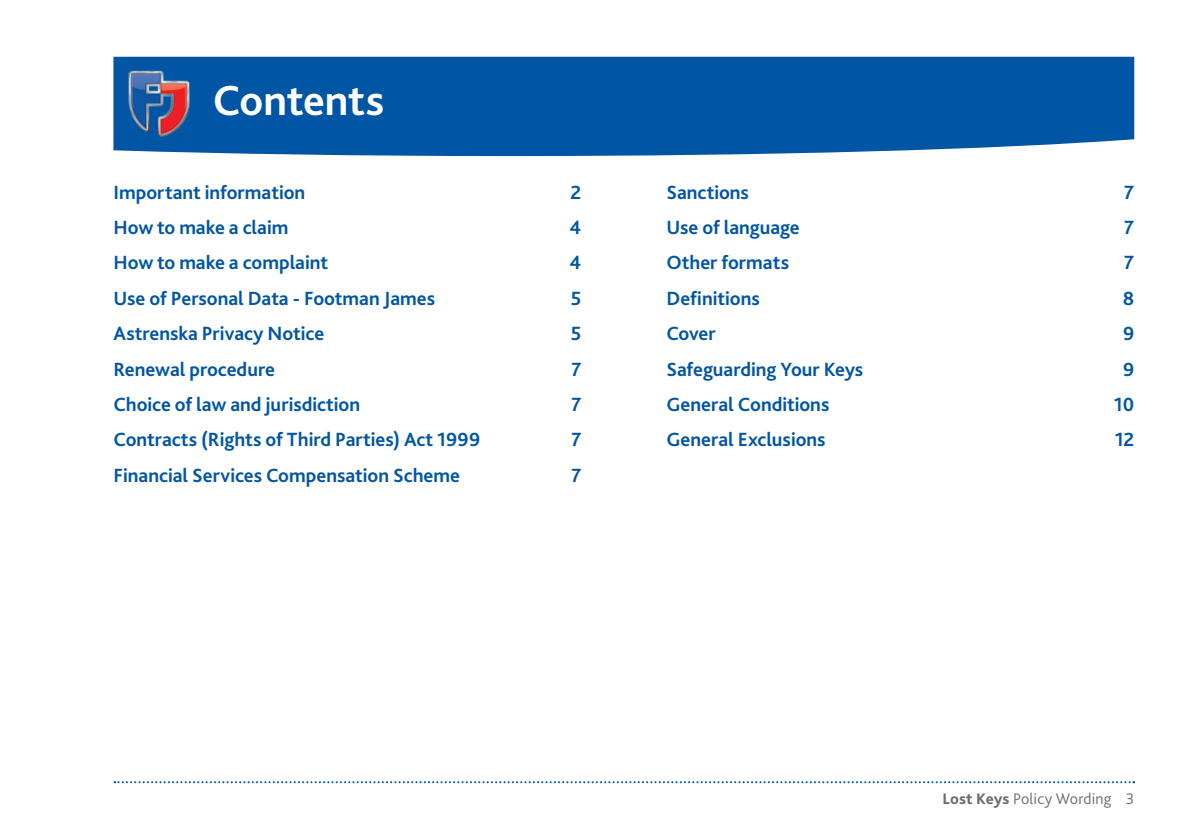
<style>
.page{position:relative;width:1191px;height:840px;background:#fff}
.page>*{position:absolute;margin:0;border:0;box-sizing:border-box;transform-origin:0 0}
.t1{font:700 44px "Bliss Pro";letter-spacing:-.005em;color:#fff}
.t2{font:700 20px "Bliss Pro";color:#0155a5}
.t3{font:300 16px "Bliss Pro";letter-spacing:.01em;color:#6c6d70}
.s1{font-weight:800}
</style>
<div class="page">
<svg style="left:114px;top:781px;width:1020px;height:1px"></svg>
<div style="left:113px;top:57px;width:1021px;height:99px;background:#0155a5"></div>
<img style="left:128px;top:70px;width:62px;height:68px">
<p class="t1" style="left:213px;top:73px;width:173px">Contents</p>
<p class="t2" style="left:113px;top:179px;width:193px">Important information</p>
<p class="t2" style="left:570px;top:179px;width:12px">2</p>
<p class="t2" style="left:113px;top:215px;width:177px">How to make a claim</p>
<p class="t2" style="left:569px;top:215px;width:13px">4</p>
<p class="t2" style="left:113px;top:250px;width:216px">How to make a complaint</p>
<p class="t2" style="left:569px;top:250px;width:13px">4</p>
<p class="t2" style="left:113px;top:285px;width:323px">Use of Personal Data - Footman James</p>
<p class="t2" style="left:571px;top:285px;width:12px">5</p>
<p class="t2" style="left:113px;top:321px;width:212px">Astrenska Privacy Notice</p>
<p class="t2" style="left:571px;top:321px;width:12px">5</p>
<p class="t2" style="left:113px;top:356px;width:163px">Renewal procedure</p>
<p class="t2" style="left:571px;top:356px;width:11px">7</p>
<p class="t2" style="left:113px;top:391px;width:248px">Choice of law and jurisdiction</p>
<p class="t2" style="left:571px;top:391px;width:11px">7</p>
<p class="t2" style="left:113px;top:427px;width:368px">Contracts (Rights of Third Parties) Act 1999</p>
<p class="t2" style="left:571px;top:427px;width:11px">7</p>
<p class="t2" style="left:113px;top:462px;width:348px">Financial Services Compensation Scheme</p>
<p class="t2" style="left:571px;top:462px;width:11px">7</p>
<p class="t2" style="left:666px;top:179px;width:84px">Sanctions</p>
<p class="t2" style="left:1124px;top:179px;width:11px">7</p>
<p class="t2" style="left:666px;top:215px;width:135px">Use of language</p>
<p class="t2" style="left:1124px;top:215px;width:11px">7</p>
<p class="t2" style="left:666px;top:250px;width:124px">Other formats</p>
<p class="t2" style="left:1124px;top:250px;width:11px">7</p>
<p class="t2" style="left:666px;top:285px;width:95px">Definitions</p>
<p class="t2" style="left:1122px;top:285px;width:13px">8</p>
<p class="t2" style="left:666px;top:321px;width:51px">Cover</p>
<p class="t2" style="left:1123px;top:321px;width:13px">9</p>
<p class="t2" style="left:666px;top:356px;width:198px">Safeguarding Your Keys</p>
<p class="t2" style="left:1123px;top:356px;width:13px">9</p>
<p class="t2" style="left:666px;top:391px;width:164px">General Conditions</p>
<p class="t2" style="left:1114px;top:391px;width:22px">10</p>
<p class="t2" style="left:666px;top:427px;width:161px">General Exclusions</p>
<p class="t2" style="left:1114px;top:427px;width:21px">12</p>
<p class="t3" style="left:942px;top:788px;width:193px"><span class="s1">Lost Keys</span> Policy Wording 3</p>
</div>
